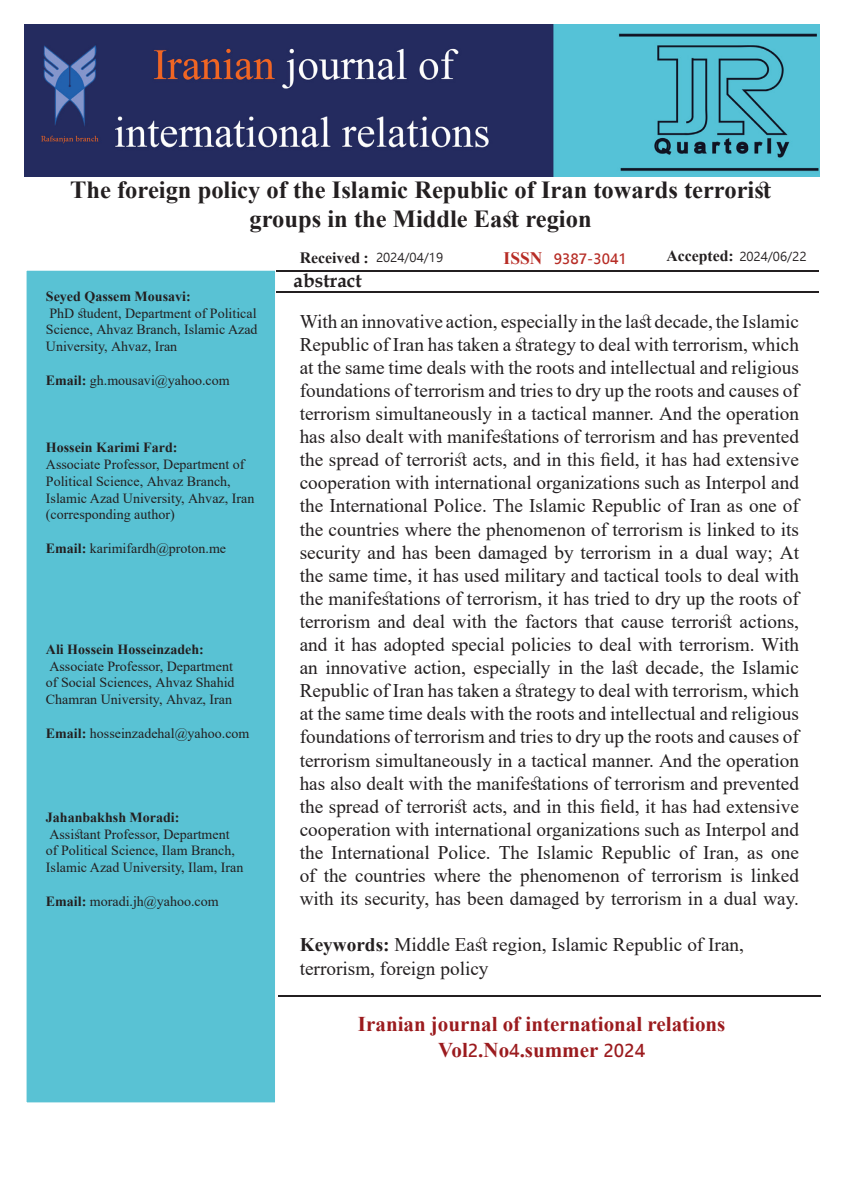
<style>
.page{position:relative;width:844px;height:1191px;background:#fff}
.page>*{position:absolute;margin:0;border:0;box-sizing:border-box;transform-origin:0 0}
.t1{font:700 24.5px/29.4px "Times New Roman";color:#231f20;text-align:center}
.t2{font:700 21px "Times New Roman";color:#9b1b1e}
.t3{font:19.25px/23.1px "Times New Roman";color:#231f20;text-align:justify}
.t4{font:700 19.25px "Book Antiqua";color:#231f20}
.t5{font:17.5px "Microsoft Jheng Hei UI Bold";color:#9b1b1e}
.t6{font:700 17.5px "Times New Roman";color:#b72c25}
.t7{font:700 15.75px "Times New Roman";color:#231f20}
.t8{font:14px/16.8px "Times New Roman";color:#231f20}
.t9{font:700 14px "Times New Roman";color:#231f20}
.t10{font:14px "Microsoft Jheng Hei UI Bold";color:#b72c25}
.t11{font:12.25px "Microsoft Jheng Hei UI Regular";color:#231f20}
.s1{font-weight:700}
.s2{font-family:"Times New Roman";font-weight:700;font-size:21px}
</style>
<div class="page">
<div style="left:25px;top:269px;width:252px;height:835px;background:#59c2d4;border:2px solid #fff"></div>
<img style="left:25px;top:25px;width:794px;height:151px">
<hr style="left:277px;top:270px;width:542px;height:1px;background:#231f20">
<hr style="left:277px;top:291px;width:542px;height:2px;background:#231f20">
<hr style="left:278px;top:995px;width:542px;height:1px;background:#231f20">
<p class="t1" style="left:70px;top:174px;width:702px">The foreign policy of the Islamic Republic of Iran towards terrorist groups in the Middle East region</p>
<p class="t9" style="left:46px;top:286px;width:146px">Seyed Qassem Mousavi:</p>
<p class="t8" style="left:46px;top:304px;width:213px;text-align:justify">PhD student, Department of Political Science, Ahvaz Branch, Islamic Azad University, Ahvaz, Iran</p>
<p class="t8" style="left:46px;top:371px;width:185px"><span class="s1">Email:</span> gh.mousavi@yahoo.com</p>
<p class="t9" style="left:46px;top:437px;width:133px">Hossein Karimi Fard:</p>
<p class="t8" style="left:46px;top:455px;width:210px">Associate Professor, Department of Political Science, Ahvaz Branch, Islamic Azad University, Ahvaz, Iran (corresponding author(</p>
<p class="t8" style="left:46px;top:539px;width:182px"><span class="s1">Email:</span> karimifardh@proton.me</p>
<p class="t9" style="left:46px;top:639px;width:159px">Ali Hossein Hosseinzadeh:</p>
<p class="t8" style="left:46px;top:657px;width:190px">Associate Professor, Department of Social Sciences, Ahvaz Shahid<br>Chamran University, Ahvaz, Iran</p>
<p class="t8" style="left:46px;top:724px;width:205px"><span class="s1">Email:</span> hosseinzadehal@yahoo.com</p>
<p class="t9" style="left:46px;top:807px;width:135px">Jahanbakhsh Moradi:</p>
<p class="t8" style="left:46px;top:825px;width:199px">Assistant Professor, Department<br>of Political Science, Ilam Branch,<br>Islamic Azad University, Ilam, Iran</p>
<p class="t8" style="left:46px;top:892px;width:174px"><span class="s1">Email:</span> moradi j h. @yahoo.com</p>
<p class="t7" style="left:299px;top:246px;width:71px">Received :</p>
<p class="t4" style="left:293px;top:268px;width:70px">abstract</p>
<p class="t11" style="left:376px;top:250px;width:69px">2024/04/19</p>
<p class="t6" style="left:503px;top:246px;width:40px">ISSN</p>
<p class="t10" style="left:553px;top:250px;width:74px">9387-3041</p>
<p class="t7" style="left:666px;top:245px;width:69px">Accepted:</p>
<p class="t11" style="left:739px;top:249px;width:69px">2024/06/22</p>
<p class="t3" style="left:299px;top:309px;width:500px">Withaninnovativeaction,especiallyinthelastdecade,theIslamic Republic of Iran has taken a strategy to deal with terrorism, which at the same time deals with the roots and intellectual and religious foundations of terrorism and tries to dry up the roots and causes of terrorism simultaneously in a tactical manner. And the operation has also dealt with manifestations of terrorism and has prevented the spread of terrorist acts, and in this field it, has had extensive cooperation with international organizations such as Interpol and the International Police. The Islamic Republic of Iran as one of the countries where the phenomenon of terrorism is linked to its security and has been damaged by terrorism in a dual way; At the same time it, has used military and tactical tools to deal with the manifestations of terrorism it, has tried to dry up the roots of terrorism and deal with the factors that cause terrorist actions, and it has adopted special policies to deal with terrorism. With an innovative action, especially in the last decade, the Islamic Republic of Iran has taken a strategy to deal with terrorism, which at the same time deals with the roots and intellectual and religious foundations of terrorism and tries to dry up the roots and causes of terrorism simultaneously in a tactical manner. And the operation has also dealt with the manifestations of terrorism and prevented the spread of terrorist acts, and in this field it, has had extensive cooperation with international organizations such as Interpol and the International Police. The Islamic Republic of Iran, as one of the countries where the phenomenon of terrorism is linked with its security, has been damaged by terrorism in a dual way.</p>
<p class="t3" style="left:299px;top:932px;width:446px"><span class="s1">Keywords:</span> Middle East region, Islamic Republic of Iran, terrorism, foreign policy</p>
<p class="t2" style="left:358px;top:1009px;width:369px">Iranian journal of international relations</p>
<p class="t5" style="left:603px;top:1039px;width:43px">2024</p>
<p class="t2" style="left:438px;top:1034px;width:31px">Vol</p>
<p class="t2" style="left:483px;top:1034px;width:27px">No</p>
<p class="t5" style="left:468px;top:1039px;width:17px">2<span class="s2">.</span></p>
<p class="t5" style="left:509px;top:1039px;width:17px">4<span class="s2">.</span></p>
<p class="t2" style="left:525px;top:1034px;width:75px">summer</p>
</div>
